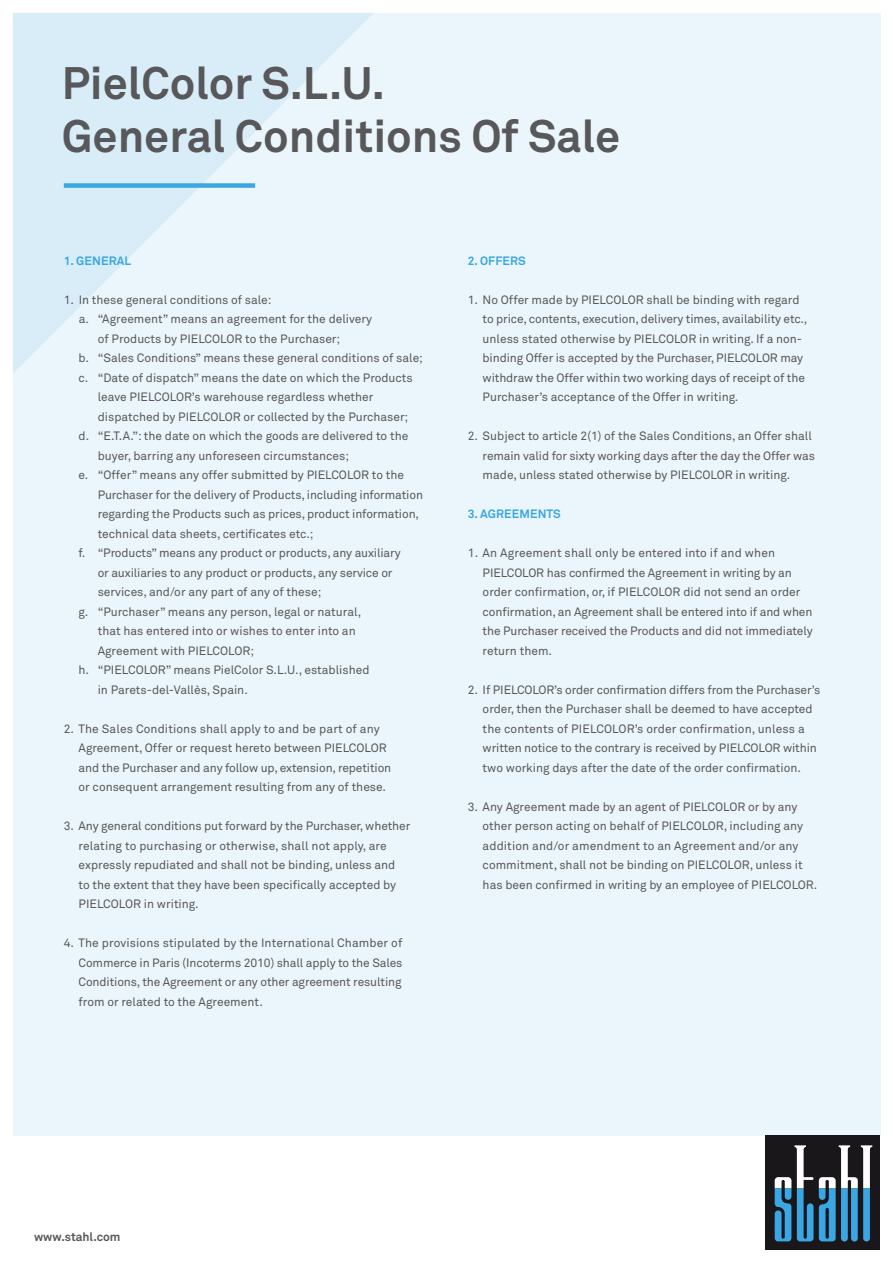
<style>
.page{position:relative;width:893px;height:1263px;background:#fff}
.page>*{position:absolute;margin:0;border:0;box-sizing:border-box;transform-origin:0 0}
.t1{font:700 45px/52.5px "Akkurat Std";color:#58585a}
.t2{font:12px/19.5px "Akkurat Std";color:#585857}
.t3{font:700 12px "Akkurat Std";letter-spacing:.01em;color:#3aa6e3}
.t4{font:700 12px "Akkurat Std";color:#585857}
</style>
<div class="page">
<div style="left:13px;top:13px;width:867px;height:1122px;background:#ebf6fc"></div>
<svg style="left:13px;top:13px;width:360px;height:360px;fill:#d9edf9"></svg>
<div style="left:765px;top:1135px;width:115px;height:115px;background:#1a171b"></div>
<svg style="left:775px;top:1145px;width:97px;height:96px"></svg>
<div style="left:64px;top:183px;width:191px;height:5px;background:#3aa6e3"></div>
<h1 class="t1" style="left:62px;top:56px;width:560px">PielColor S.L.U.<br>General Conditions Of Sale</h1>
<p class="t3" style="left:64px;top:253px;width:69px">1. GENERAL</p>
<p class="t2" style="left:64px;top:290px;width:209px">1. In these general conditions of sale:</p>
<p class="t2" style="left:79px;top:309px;width:295px">a. “Agreement” means an agreement for the delivery</p>
<p class="t2" style="left:98px;top:329px;width:244px">of Products by PIELCOLOR to the Purchaser;</p>
<p class="t2" style="left:79px;top:348px;width:346px">b. “Sales Conditions” means these general conditions of sale;</p>
<p class="t2" style="left:79px;top:368px;width:336px">c. “Date of dispatch” means the date on which the Products</p>
<p class="t2" style="left:98px;top:387px;width:277px">leave PIELCOLOR’s warehouse regardless whether</p>
<p class="t2" style="left:98px;top:407px;width:312px">dispatched by PIELCOLOR or collected by the Purchaser;</p>
<p class="t2" style="left:79px;top:426px;width:331px">d. “E.T.A.”: the date on which the goods are delivered to the</p>
<p class="t2" style="left:98px;top:446px;width:253px">buyer, barring any unforeseen circumstances;</p>
<p class="t2" style="left:79px;top:465px;width:327px">e. “Offer” means any offer submitted by PIELCOLOR to the</p>
<p class="t2" style="left:98px;top:485px;width:327px">Purchaser for the delivery of Products, including information</p>
<p class="t2" style="left:98px;top:504px;width:323px">regarding the Products such as prices, product information,</p>
<p class="t2" style="left:98px;top:524px;width:217px">technical data sheets, certificates etc.;</p>
<p class="t2" style="left:79px;top:543px;width:324px">f. “Products” means any product or products, any auxiliary</p>
<p class="t2" style="left:98px;top:563px;width:296px">or auxiliaries to any product or products, any service or</p>
<p class="t2" style="left:98px;top:582px;width:225px">services, and/or any part of any of these;</p>
<p class="t2" style="left:79px;top:602px;width:284px">g. “Purchaser” means any person, legal or natural,</p>
<p class="t2" style="left:98px;top:621px;width:259px">that has entered into or wishes to enter into an</p>
<p class="t2" style="left:98px;top:641px;width:158px">Agreement with PIELCOLOR;</p>
<p class="t2" style="left:79px;top:660px;width:292px">h. “PIELCOLOR” means PielColor S.L.U., established</p>
<p class="t2" style="left:98px;top:680px;width:152px">in Parets-del-Vallès, Spain.</p>
<p class="t2" style="left:79px;top:719px;width:314px;text-indent:-15px">2. The Sales Conditions shall apply to and be part of any Agreement, Offer or request hereto between PIELCOLOR and the Purchaser and any follow up, extension, repetition or consequent arrangement resulting from any of these.</p>
<p class="t2" style="left:79px;top:816px;width:333px;text-indent:-15px">3. Any general conditions put forward by the Purchaser, whether relating to purchasing or otherwise, shall not apply, are expressly repudiated and shall not be binding, unless and<br>to the extent that they have been specifically accepted by PIELCOLOR in writing.</p>
<p class="t2" style="left:79px;top:933px;width:325px;text-align:justify;text-indent:-15px">4. The provisions stipulated by the International Chamber of Commerce in Paris (Incoterms 2010) shall apply to the Sales Conditions, the Agreement or any other agreement resulting from or related to the Agreement.</p>
<p class="t3" style="left:468px;top:253px;width:60px">2. OFFERS</p>
<p class="t2" style="left:483px;top:290px;width:326px;text-indent:-15px">1. No Offer made by PIELCOLOR shall be binding with regard to price, contents, execution, delivery times, availability etc., unless stated otherwise by PIELCOLOR in writing. If a non&shy;binding Offer is accepted by the Purchaser, PIELCOLOR may withdraw the Offer within two working days of receipt of the Purchaser’s acceptance of the Offer in writing.</p>
<p class="t2" style="left:483px;top:426px;width:334px;text-indent:-15px">2. Subject to article 2(1) of the Sales Conditions, an Offer shall remain valid for sixty working days after the day the Offer was made, unless stated otherwise by PIELCOLOR in writing.</p>
<p class="t3" style="left:468px;top:506px;width:95px">3. AGREEMENTS</p>
<p class="t2" style="left:483px;top:543px;width:331px;text-indent:-15px">1. An Agreement shall only be entered into if and when PIELCOLOR has confirmed the Agreement in writing by an order confirmation, or, if PIELCOLOR did not send an order confirmation, an Agreement shall be entered into if and when the Purchaser received the Products and did not immediately return them.</p>
<p class="t2" style="left:483px;top:680px;width:339px;text-indent:-15px">2. If PIELCOLOR’s order confirmation differs from the Purchaser’s order, then the Purchaser shall be deemed to have accepted the contents of PIELCOLOR’s order confirmation, unless a written notice to the contrary is received by PIELCOLOR within two working days after the date of the order confirmation.</p>
<p class="t2" style="left:483px;top:797px;width:336px;text-indent:-15px">3. Any Agreement made by an agent of PIELCOLOR or by any other person acting on behalf of PIELCOLOR, including any addition and/or amendment to an Agreement and/or any commitment, shall not be binding on PIELCOLOR, unless it has been confirmed in writing by an employee of PIELCOLOR.</p>
<p class="t4" style="left:34px;top:1230px;width:88px">www.stahl.com</p>
</div>
